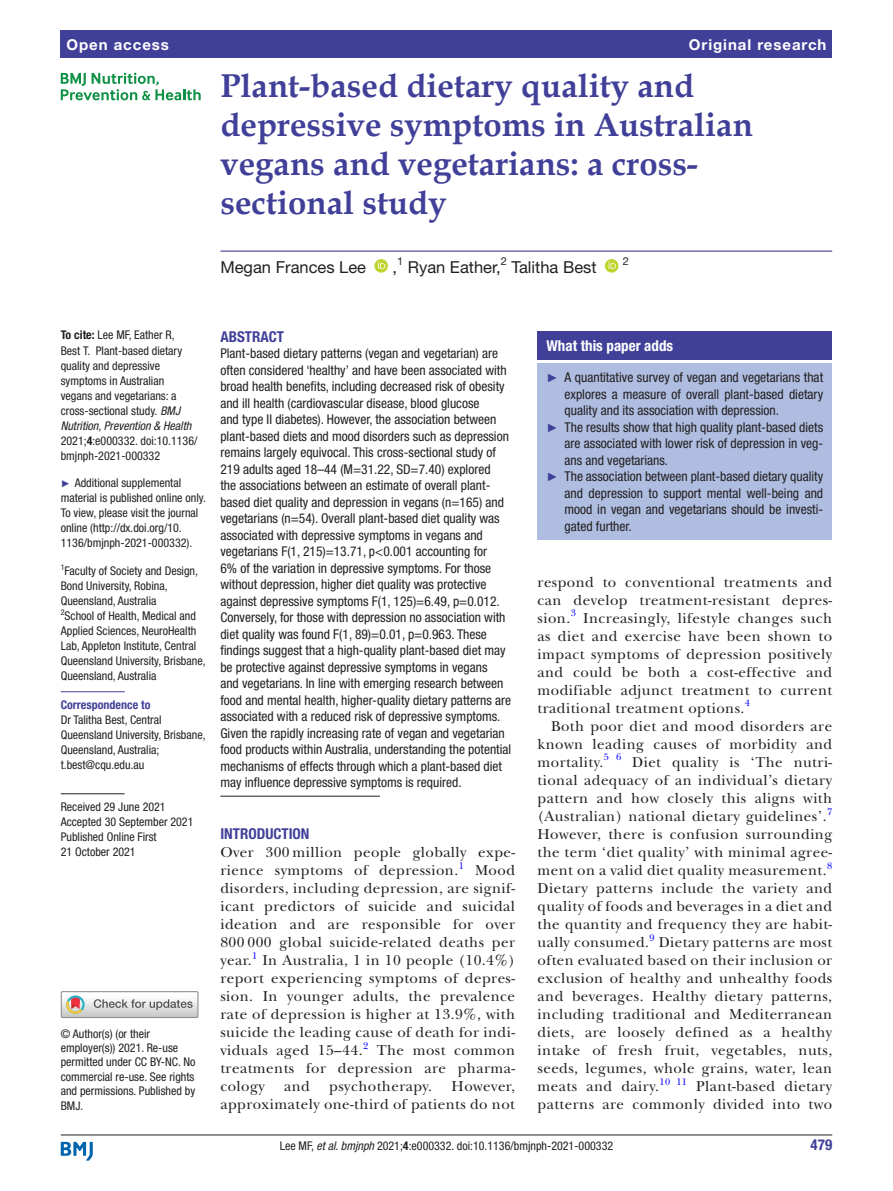
<style>
.page{position:relative;width:893px;height:1191px;background:#fff}
.page>*{position:absolute;margin:0;border:0;box-sizing:border-box;transform-origin:0 0}
.t1{font:700 33px/39px "Book Antiqua";color:#414099}
.t2{font:16.5px "Helvetica Neue LT Std";color:#231f20}
.t3{font:15px/18px "New Baskerville";letter-spacing:.03em;color:#231f20;text-align:justify}
.t4{font:700 15px "Helvetica Neue LT Std";letter-spacing:.065em;color:#fff}
.t5{font:700 condensed 15px "Helvetica Neue LT Std";color:#414099}
.t6{font:700 condensed 15px "Helvetica Neue LT Std";color:#fff}
.t7{font:condensed 13.5px/16.5px "Helvetica Neue LT Std";color:#231f20}
.t8{font:condensed 12px/15px "Helvetica Neue LT Std";color:#231f20}
.t9{font:700 condensed 12px "Helvetica Neue LT Std";color:#414099}
.t10{font:10.95px "Helvetica Neue LT Std";color:#231f20}
.t11{font:9.9px "New Baskerville";color:#00f}
.t12{font:condensed 7.95px "Helvetica Neue LT Std";color:#231f20}
.s1{font-weight:700}
.s2{font-style:italic}
.s3{font-family:"Arial";font-stretch:normal;font-size:9.75px;color:#414099}
.s4{font-family:"Arial";font-stretch:normal;font-size:12px;color:#414099}
</style>
<div class="page">
<hr style="left:61px;top:1134px;width:771px;height:1px;background:#231f20">
<svg style="left:61px;top:1141px;width:32px;height:19px"></svg>
<div style="left:61px;top:31px;width:771px;height:27px;background:#414099"></div>
<hr style="left:220px;top:250px;width:612px;height:2px;background:#414099">
<svg style="left:374px;top:259px;width:14px;height:14px"></svg>
<svg style="left:605px;top:259px;width:13px;height:14px"></svg>
<hr style="left:61px;top:691px;width:64px;height:1px;background:#414099">
<hr style="left:61px;top:793px;width:64px;height:1px;background:#231f20">
<div style="left:61px;top:991px;width:138px;height:27px;border:1px solid #969090"></div>
<svg style="left:61px;top:991px;width:137px;height:26px"></svg>
<svg style="left:61px;top:73px;width:140px;height:27px"></svg>
<hr style="left:220px;top:796px;width:160px;height:1px;background:#231f20">
<div style="left:538px;top:331px;width:294px;height:29px;background:#414099"></div>
<div style="left:538px;top:364px;width:294px;height:176px;background:#afbde1"></div>
<p class="t4" style="left:66px;top:35px;width:104px">Open access</p>
<p class="t4" style="left:689px;top:35px;width:139px">Original research</p>
<h1 class="t1" style="left:220px;top:66px;width:534px">Plant-based dietary quality and depressive symptoms in Australian vegans and vegetarians: a cross&shy;sectional study</h1>
<p class="t2" style="left:220px;top:257px;width:147px">Megan Frances Lee</p>
<p class="t2" style="left:392px;top:257px;width:6px">,</p>
<p class="t10" style="left:397px;top:255px;width:8px">1</p>
<p class="t2" style="left:408px;top:257px;width:94px">Ryan Eather,</p>
<p class="t10" style="left:501px;top:255px;width:8px">2</p>
<p class="t2" style="left:511px;top:257px;width:87px">Talitha Best</p>
<p class="t10" style="left:623px;top:255px;width:8px">2</p>
<p class="t8" style="left:61px;top:328px;width:138px"><span class="s1">To cite:</span> Lee MF, Eather R,<br>Best T. Plant-based dietary quality and depressive symptoms in Australian vegans and vegetarians: a cross-sectional study. <span class="s2">BMJ<br>Nutrition, Prevention &amp; Health<br></span>2021;<span class="s1">4</span>:e000332. doi:10.1136/ bmjnph-2021-000332</p>
<p class="t8" style="left:61px;top:475px;width:147px"><span class="s3">►</span> Additional supplemental material is published online only.<br>To view, please visit the journal online (http://dx.doi.org/10.<br>1136/bmjnph-2021-000332).</p>
<p class="t12" style="left:61px;top:562px;width:5px">1</p>
<p class="t8" style="left:61px;top:563px;width:139px;text-indent:4px">Faculty of Society and Design,<br>Bond University, Robina,<br>Queensland, Australia</p>
<p class="t12" style="left:61px;top:607px;width:5px">2</p>
<p class="t8" style="left:61px;top:608px;width:146px;text-indent:4px">School of Health, Medical and<br>Applied Sciences, NeuroHealth<br>Lab, Appleton Institute, Central<br>Queensland University, Brisbane,<br>Queensland, Australia</p>
<p class="t9" style="left:61px;top:697px;width:91px">Correspondence to</p>
<p class="t8" style="left:61px;top:712px;width:146px">Dr Talitha Best, Central<br>Queensland University, Brisbane,<br>Queensland, Australia; t.best@cqu.edu.au</p>
<p class="t8" style="left:61px;top:799px;width:134px">Received 29 June 2021<br>Accepted 30 September 2021<br>Published Online First<br>21 October 2021</p>
<p class="t8" style="left:61px;top:1026px;width:136px;line-height:14.4px">© Author(s) (or their employer(s)) 2021. Re-use permitted under CC BY-NC. No commercial re-use. See rights and permissions. Published by<br>BMJ.</p>
<p class="t5" style="left:220px;top:327px;width:65px">ABSTRACT</p>
<p class="t7" style="left:220px;top:345px;width:292px">Plant-based dietary patterns (vegan and vegetarian) are often considered ‘healthy’ and have been associated with broad health benefits, including decreased risk of obesity and ill health (cardiovascular disease, blood glucose<br>and type II diabetes). However, the association between plant-based diets and mood disorders such as depression remains largely equivocal. This cross-sectional study of 219 adults aged 18–44 (M=31.22, SD=7.40) explored<br>the associations between an estimate of overall plant&shy;based diet quality and depression in vegans (n=165) and vegetarians (n=54). Overall plant-based diet quality was associated with depressive symptoms in vegans and vegetarians F(1, 215)=13.71, p&lt;0.001 accounting for<br>6% of the variation in depressive symptoms. For those without depression, higher diet quality was protective against depressive symptoms F(1, 125)=6.49, p=0.012.<br>Conversely, for those with depression no association with diet quality was found F(1, 89)=0.01, p=0.963. These findings suggest that a high-quality plant-based diet may be protective against depressive symptoms in vegans<br>and vegetarians. In line with emerging research between food and mental health, higher-quality dietary patterns are associated with a reduced risk of depressive symptoms.<br>Given the rapidly increasing rate of vegan and vegetarian food products within Australia, understanding the potential mechanisms of effects through which a plant-based diet may influence depressive symptoms is required.</p>
<p class="t5" style="left:220px;top:825px;width:91px">INTRODUCTION</p>
<p class="t3" style="left:220px;top:843px;width:296px">Over 300 million people globally expe&shy;rience symptoms of depression.</p>
<p class="t11" style="left:459px;top:859px;width:7px">1</p>
<p class="t3" style="left:220px;top:861px;width:296px;text-indent:255px">Mood disorders, including depression, are signif&shy;icant predictors of suicide and suicidal ideation and are responsible for over 800 000 global suicide-related deaths per year.</p>
<p class="t11" style="left:252px;top:949px;width:7px">1</p>
<p class="t3" style="left:220px;top:951px;width:296px;text-indent:42px">In Australia, 1 in 10 people (10.4%) report experiencing symptoms of depres&shy;sion. In younger adults, the prevalence rate of depression is higher at 13.9%, with suicide the leading cause of death for indi&shy;viduals aged 15–44.</p>
<p class="t11" style="left:363px;top:1039px;width:7px">2</p>
<p class="t3" style="left:220px;top:1041px;width:296px;text-indent:156px">The most common treatments for depression are pharma&shy;cology</p>
<p class="t3" style="left:284px;top:1077px;width:27px">and</p>
<p class="t3" style="left:329px;top:1077px;width:104px">psychotherapy.</p>
<p class="t3" style="left:220px;top:1077px;width:296px;text-align:right">However,<br>approximately one-third of patients do not</p>
<p class="t6" style="left:547px;top:336px;width:128px">What this paper adds</p>
<p class="t7" style="left:547px;top:369px;width:278px"><span class="s4">►</span> A quantitative survey of vegan and vegetarians that</p>
<p class="t7" style="left:565px;top:386px;width:260px">explores a measure of overall plant-based dietary</p>
<p class="t7" style="left:565px;top:402px;width:216px">quality and its association with depression.</p>
<p class="t7" style="left:547px;top:419px;width:278px"><span class="s4">►</span> The results show that high quality plant-based diets</p>
<p class="t7" style="left:565px;top:435px;width:260px">are associated with lower risk of depression in veg-</p>
<p class="t7" style="left:565px;top:452px;width:105px">ans and vegetarians.</p>
<p class="t7" style="left:547px;top:468px;width:278px"><span class="s4">►</span> The association between plant-based dietary quality</p>
<p class="t7" style="left:565px;top:485px;width:260px">and depression to support mental well-being and</p>
<p class="t7" style="left:565px;top:501px;width:260px">mood in vegan and vegetarians should be investi-</p>
<p class="t7" style="left:565px;top:518px;width:69px">gated further.</p>
<p class="t3" style="left:538px;top:573px;width:296px">respond to conventional treatments and can develop treatment-resistant depres&shy;sion.<sup>3</sup></p>
<p class="t3" style="left:538px;top:609px;width:296px;text-indent:46px">Increasingly, lifestyle changes such as diet and exercise have been shown to impact symptoms of depression positively and could be both a cost-effective and modifiable adjunct treatment to current traditional treatment options.</p>
<p class="t11" style="left:745px;top:697px;width:7px">4</p>
<p class="t3" style="left:538px;top:717px;width:296px;text-indent:14px">Both poor diet and mood disorders are known leading causes of morbidity and mortality.</p>
<p class="t11" style="left:604px;top:751px;width:19px">5 6</p>
<p class="t3" style="left:538px;top:753px;width:296px;text-indent:95px">Diet quality is ‘The nutri&shy;tional adequacy of an individual’s dietary pattern and how closely this aligns with (Australian) national dietary guidelines’.</p>
<p class="t11" style="left:827px;top:805px;width:7px">7</p>
<p class="t3" style="left:538px;top:825px;width:296px">However, there is confusion surrounding the term ‘diet quality’ with minimal agree&shy;ment on a valid diet quality measurement.</p>
<p class="t11" style="left:827px;top:859px;width:7px">8</p>
<p class="t3" style="left:538px;top:879px;width:296px">Dietary patterns include the variety and quality of foods and beverages in a diet and the quantity and frequency they are habit&shy;ually consumed.</p>
<p class="t11" style="left:650px;top:931px;width:7px">9</p>
<p class="t3" style="left:538px;top:933px;width:296px;text-indent:121px">Dietary patterns are most often evaluated based on their inclusion or exclusion of healthy and unhealthy foods and beverages. Healthy dietary patterns, including traditional and Mediterranean diets, are loosely defined as a healthy intake of fresh fruit, vegetables, nuts, seeds, legumes, whole grains, water, lean meats and dairy.<sup>10</sup> <sup>11</sup></p>
<p class="t3" style="left:538px;top:1077px;width:296px;text-align:right">Plant-based dietary<br>patterns are commonly divided into two</p>
<p class="t8" style="left:280px;top:1137px;width:335px">Lee MF, <span class="s2">et al</span>. <span class="s2">bmjnph</span> 2021;<span class="s1">4</span>:e000332. doi:10.1136/bmjnph-2021-000332</p>
<p class="t5" style="left:811px;top:1135px;width:23px">479</p>
</div>
